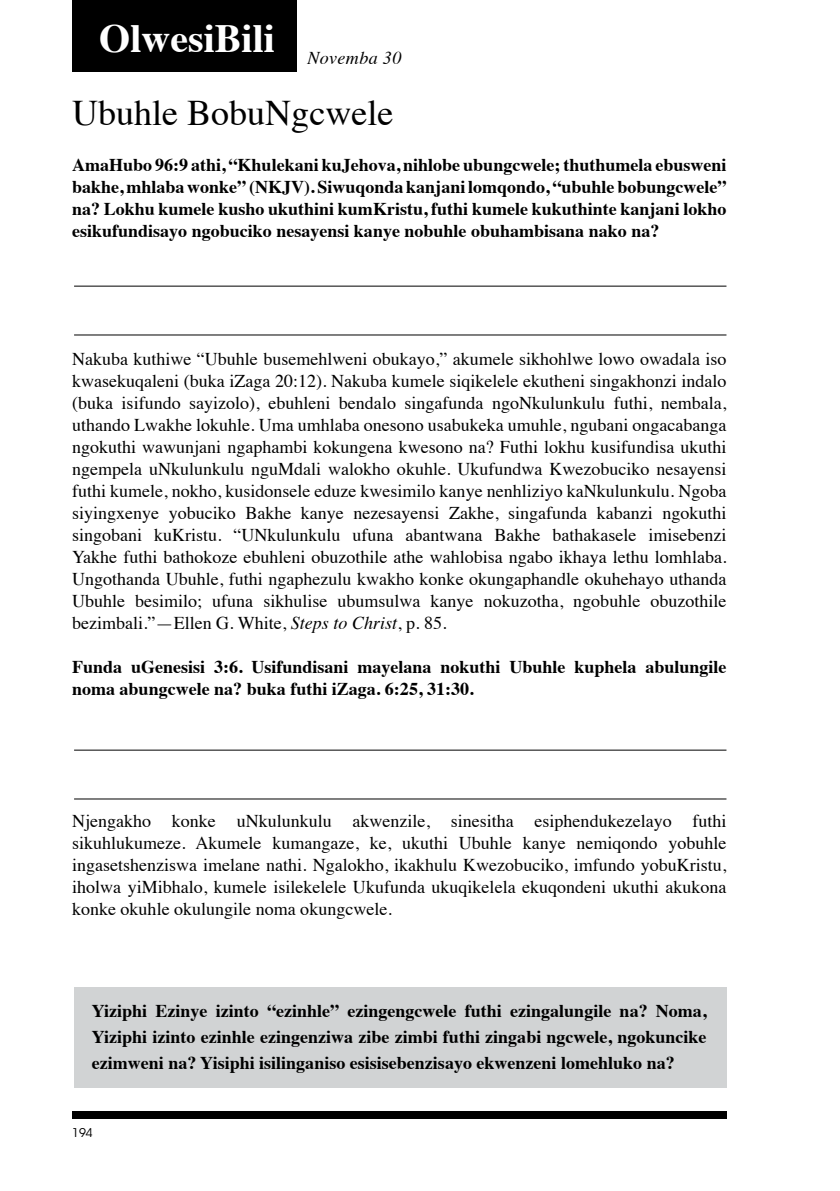
<style>
.page{position:relative;width:840px;height:1191px;background:#fff}
.page>*{position:absolute;margin:0;border:0;box-sizing:border-box;transform-origin:0 0}
.t1{font:700 40px "Times";color:#fff}
.t2{font:36px "Times";color:#000}
.t3{font:18px/22px "Times";color:#000;text-align:justify}
.t4{font:700 18px/22px "Times";color:#000;text-align:justify}
.t5{font:italic 18px "Times";letter-spacing:.02em;color:#000}
.t6{font:12px "ITC Avant Garde Std";color:#000}
.s1{font-style:italic}
</style>
<div class="page">
<div style="left:72px;top:1111px;width:654px;height:8px;background:#000"></div>
<div style="left:72px;top:0;width:225px;height:71px;background:#000"></div>
<hr style="left:74px;top:334px;width:652px;height:1px;background:#000">
<hr style="left:74px;top:798px;width:652px;height:1px;background:#000">
<hr style="left:74px;top:286px;width:652px;height:1px;background:#000">
<hr style="left:74px;top:749px;width:652px;height:1px;background:#000">
<div style="left:74px;top:987px;width:652px;height:101px;background:#d1d3d4"></div>
<h1 class="t1" style="left:99px;top:0;width:177px">OlwesiBili</h1>
<p class="t5" style="left:307px;top:42px;width:95px">Novemba 30</p>
<h2 class="t2" style="left:72px;top:80px;width:322px">Ubuhle BobuNgcwele</h2>
<p class="t4" style="left:72px;top:152px;width:655px">AmaHubo 96:9 athi, “Khulekani kuJehova, nihlobe ubungcwele; thuthumela ebusweni bakhe, mhlaba wonke” (NKJV). Siwuqonda kanjani lomqondo, “ubuhle bobungcwele” na? Lokhu kumele kusho ukuthini kumKristu, futhi kumele kukuthinte kanjani lokho esikufundisayo ngobuciko nesayensi kanye nobuhle obuhambisana nako na?</p>
<p class="t3" style="left:72px;top:347px;width:655px">Nakuba kuthiwe “Ubuhle busemehlweni obukayo,” akumele sikhohlwe lowo owadala iso kwasekuqaleni (buka iZaga 20:12). Nakuba kumele siqikelele ekutheni singakhonzi indalo (buka isifundo sayizolo), ebuhleni bendalo singafunda ngoNkulunkulu futhi, nembala, uthando Lwakhe lokuhle. Uma umhlaba onesono usabukeka umuhle, ngubani ongacabanga ngokuthi wawunjani ngaphambi kokungena kwesono na? Futhi lokhu kusifundisa ukuthi ngempela uNkulunkulu nguMdali walokho okuhle. Ukufundwa Kwezobuciko nesayensi futhi kumele, nokho, kusidonsele eduze kwesimilo kanye nenhliziyo kaNkulunkulu. Ngoba siyingxenye yobuciko Bakhe kanye nezesayensi Zakhe, singafunda kabanzi ngokuthi singobani kuKristu. “UNkulunkulu ufuna abantwana Bakhe bathakasele imisebenzi Yakhe futhi bathokoze ebuhleni obuzothile athe wahlobisa ngabo ikhaya lethu lomhlaba.<br>Ungothanda Ubuhle, futhi ngaphezulu kwakho konke okungaphandle okuhehayo uthanda Ubuhle besimilo; ufuna sikhulise ubumsulwa kanye nokuzotha, ngobuhle obuzothile bezimbali.”—Ellen G. White, <span class="s1">Steps to Christ</span>, p. 85.</p>
<p class="t4" style="left:72px;top:654px;width:655px">Funda uGenesisi 3:6. Usifundisani mayelana nokuthi Ubuhle kuphela abulungile noma abungcwele na? buka futhi iZaga. 6:25, 31:30.</p>
<p class="t3" style="left:72px;top:809px;width:655px">Njengakho konke uNkulunkulu akwenzile, sinesitha esiphendukezelayo futhi sikuhlukumeze. Akumele kumangaze, ke, ukuthi Ubuhle kanye nemiqondo yobuhle ingasetshenziswa imelane nathi. Ngalokho, ikakhulu Kwezobuciko, imfundo yobuKristu, iholwa yiMibhalo, kumele isilekelele Ukufunda ukuqikelela ekuqondeni ukuthi akukona konke okuhle okulungile noma okungcwele.</p>
<p class="t4" style="left:92px;top:996px;width:615px;line-height:26px">Yiziphi Ezinye izinto “ezinhle” ezingengcwele futhi ezingalungile na? Noma, Yiziphi izinto ezinhle ezingenziwa zibe zimbi futhi zingabi ngcwele, ngokuncike ezimweni na? Yisiphi isilinganiso esisisebenzisayo ekwenzeni lomehluko na?</p>
<p class="t6" style="left:72px;top:1125px;width:22px">194</p>
</div>
